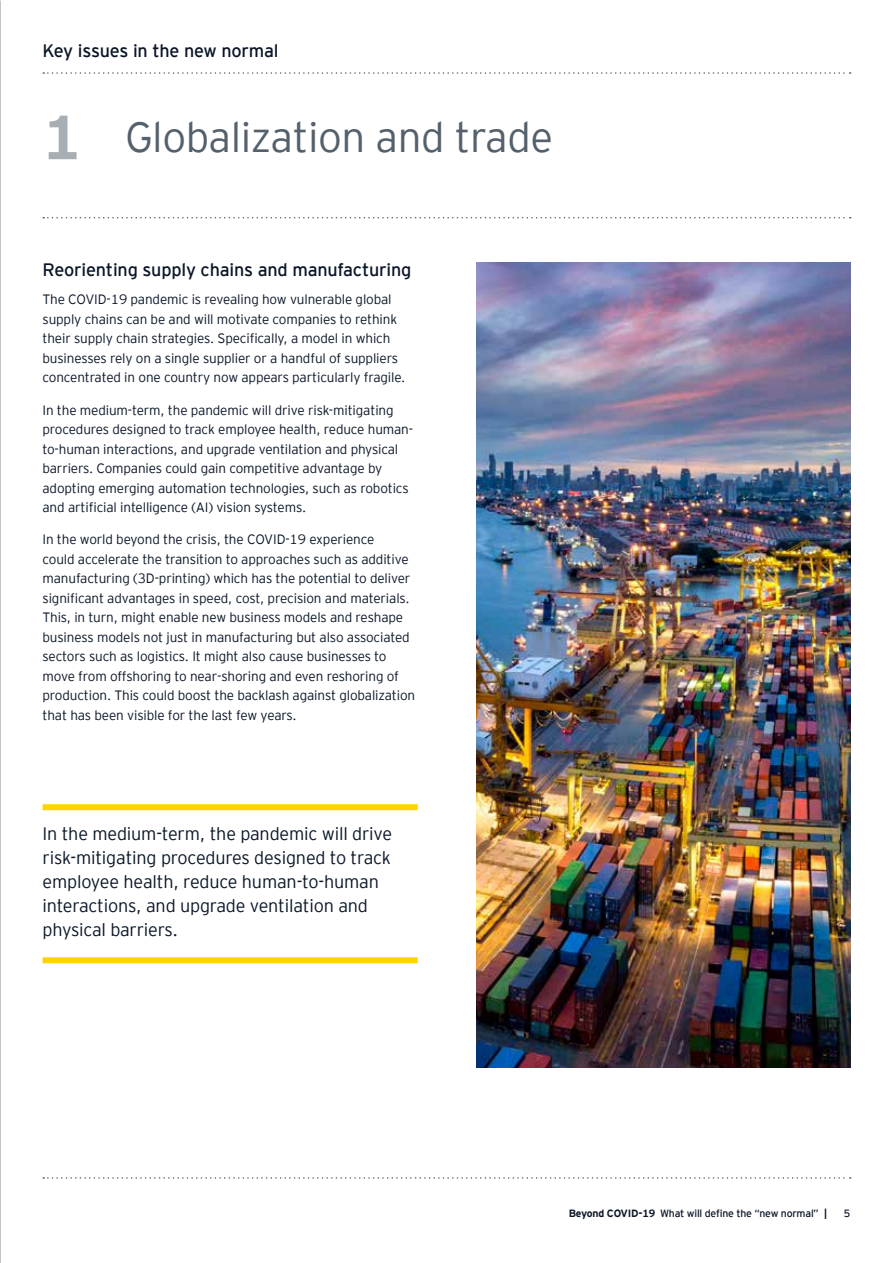
<style>
.page{position:relative;width:893px;height:1263px;background:#fff}
.page>*{position:absolute;margin:0;border:0;box-sizing:border-box;transform-origin:0 0}
.t1{font:300 42px "EY Interstate";letter-spacing:-.01em;color:#54606b}
.t2{font:300 18px/24px "EY Interstate";letter-spacing:-.01em;color:#0a1627}
.t3{font:18px "EY Interstate";letter-spacing:-.01em;color:#0a1627}
.t4{font:300 13.5px/19.5px "EY Interstate";letter-spacing:-.01em;color:#0a1627}
.t5{font:10.5px "EY Interstate";letter-spacing:-.02em;color:#0a1627}
.s1{font-weight:700;font-size:62.25px;color:#a7afb5}
.s2{font-weight:700}
</style>
<div class="page">
<img style="left:476px;top:262px;width:374px;height:806px">
<svg style="left:43px;top:1177px;width:808px;height:2px"></svg>
<svg style="left:43px;top:72px;width:808px;height:2px"></svg>
<svg style="left:43px;top:217px;width:808px;height:1px"></svg>
<div style="left:43px;top:804px;width:375px;height:6px;background:#ffd400"></div>
<div style="left:43px;top:957px;width:375px;height:6px;background:#ffd400"></div>
<h2 class="t3" style="left:43px;top:38px;width:238px">Key issues in the new normal</h2>
<h1 class="t1" style="left:43px;top:107px;width:512px"><span class="s1">1</span> Globalization and trade</h1>
<h2 class="t3" style="left:43px;top:257px;width:370px">Reorienting supply chains and manufacturing</h2>
<p class="t4" style="left:43px;top:289px;width:364px">The COVID-19 pandemic is revealing how vulnerable global supply chains can be and will motivate companies to rethink their supply chain strategies. Specifically, a model in which businesses rely on a single supplier or a handful of suppliers concentrated in one country now appears particularly fragile.</p>
<p class="t4" style="left:43px;top:399px;width:372px">In the medium-term, the pandemic will drive risk-mitigating procedures designed to track employee health, reduce human&shy;to-human interactions, and upgrade ventilation and physical barriers. Companies could gain competitive advantage by adopting emerging automation technologies, such as robotics and artificial intelligence (AI) vision systems.</p>
<p class="t4" style="left:43px;top:529px;width:374px">In the world beyond the crisis, the COVID-19 experience<br>could accelerate the transition to approaches such as additive manufacturing (3D-printing) which has the potential to deliver significant advantages in speed, cost, precision and materials.<br>This, in turn, might enable new business models and reshape business models not just in manufacturing but also associated sectors such as logistics. It might also cause businesses to move from offshoring to near-shoring and even reshoring of production. This could boost the backlash against globalization that has been visible for the last few years.</p>
<h2 class="t2" style="left:43px;top:820px;width:351px">In the medium-term, the pandemic will drive risk-mitigating procedures designed to track employee health, reduce human-to-human interactions, and upgrade ventilation and physical barriers.</h2>
<p class="t5" style="left:569px;top:1206px;width:260px"><span class="s2">Beyond COVID-19</span> What will define the “new normal” <span class="s2">|</span></p>
<p class="t5" style="left:844px;top:1206px;width:8px">5</p>
</div>
